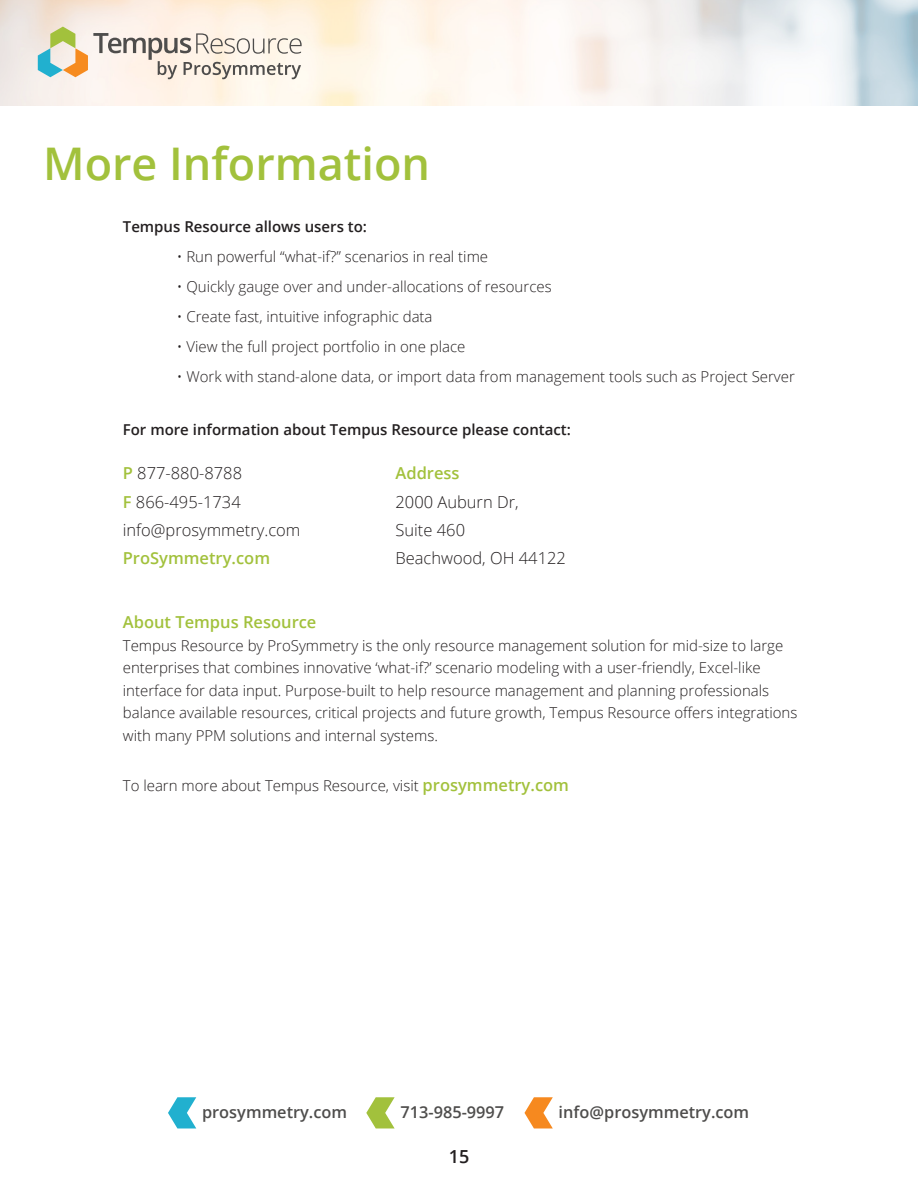
<style>
.page{position:relative;width:918px;height:1188px;background:#fff}
.page>*{position:absolute;margin:0;border:0;box-sizing:border-box;transform-origin:0 0}
.t1{font:600 45px "Open Sans";color:#a2c13c}
.t2{font:600 18px "Open Sans";color:#231f20}
.t3{font:300 16.5px "Open Sans";color:#231f20}
.t4{font:600 16.5px "Open Sans";color:#a2c13c}
.t5{font:600 16.35px "Open Sans";color:#4e4d4c}
.t6{font:300 15px "Open Sans";color:#231f20}
.t7{font:600 15px "Open Sans";color:#231f20}
.s1{font-weight:600;color:#a2c13c}
.s2{font-weight:600;font-size:16.5px;color:#a2c13c}
</style>
<div class="page">
<svg style="left:168px;top:1097px;width:28px;height:31px"></svg>
<svg style="left:366px;top:1097px;width:29px;height:31px"></svg>
<svg style="left:524px;top:1097px;width:29px;height:31px"></svg>
<svg style="left:38px;top:27px;width:264px;height:52px;background:#dcd6c8"></svg>
<p class="t1" style="left:43px;top:133px;width:388px">More Information</p>
<p class="t7" style="left:123px;top:216px;width:246px">Tempus Resource allows users to:</p>
<p class="t6" style="left:177px;top:246px;width:313px">• Run powerful “what-if?” scenarios in real time</p>
<p class="t6" style="left:177px;top:276px;width:376px">• Quickly gauge over and under-allocations of resources</p>
<p class="t6" style="left:177px;top:306px;width:257px">• Create fast, intuitive infographic data</p>
<p class="t6" style="left:177px;top:336px;width:290px">• View the full project portfolio in one place</p>
<p class="t6" style="left:177px;top:366px;width:620px">• Work with stand-alone data, or import data from management tools such as Project Server</p>
<p class="t7" style="left:123px;top:420px;width:450px">For more information about Tempus Resource please contact:</p>
<p class="t3" style="left:123px;top:462px;width:121px"><span class="s1">P</span> 877-880-8788</p>
<p class="t3" style="left:123px;top:490px;width:119px"><span class="s1">F</span> 866-495-1734</p>
<p class="t3" style="left:123px;top:518px;width:179px">info@prosymmetry.com</p>
<p class="t4" style="left:123px;top:546px;width:149px">ProSymmetry.com</p>
<p class="t4" style="left:395px;top:462px;width:66px">Address</p>
<p class="t3" style="left:395px;top:490px;width:125px">2000 Auburn Dr,</p>
<p class="t3" style="left:395px;top:518px;width:71px">Suite 460</p>
<p class="t3" style="left:395px;top:546px;width:172px">Beachwood, OH 44122</p>
<p class="t4" style="left:123px;top:611px;width:195px">About Tempus Resource</p>
<p class="t6" style="left:123px;top:635px;width:662px">Tempus Resource by ProSymmetry is the only resource management solution for mid-size to large</p>
<p class="t6" style="left:123px;top:658px;width:639px">enterprises that combines innovative ‘what-if?’ scenario modeling with a user-friendly, Excel-like</p>
<p class="t6" style="left:123px;top:680px;width:648px">interface for data input. Purpose-built to help resource management and planning professionals</p>
<p class="t6" style="left:123px;top:703px;width:676px">balance available resources, critical projects and future growth, Tempus Resource offers integrations</p>
<p class="t6" style="left:123px;top:725px;width:317px">with many PPM solutions and internal systems.</p>
<p class="t6" style="left:123px;top:776px;width:448px">To learn more about Tempus Resource, visit <span class="s2">prosymmetry.com</span></p>
<p class="t5" style="left:202px;top:1101px;width:147px">prosymmetry.com</p>
<p class="t5" style="left:400px;top:1101px;width:105px">713-985-9997</p>
<p class="t5" style="left:559px;top:1101px;width:192px">info@prosymmetry.com</p>
<p class="t2" style="left:449px;top:1144px;width:22px">15</p>
</div>
